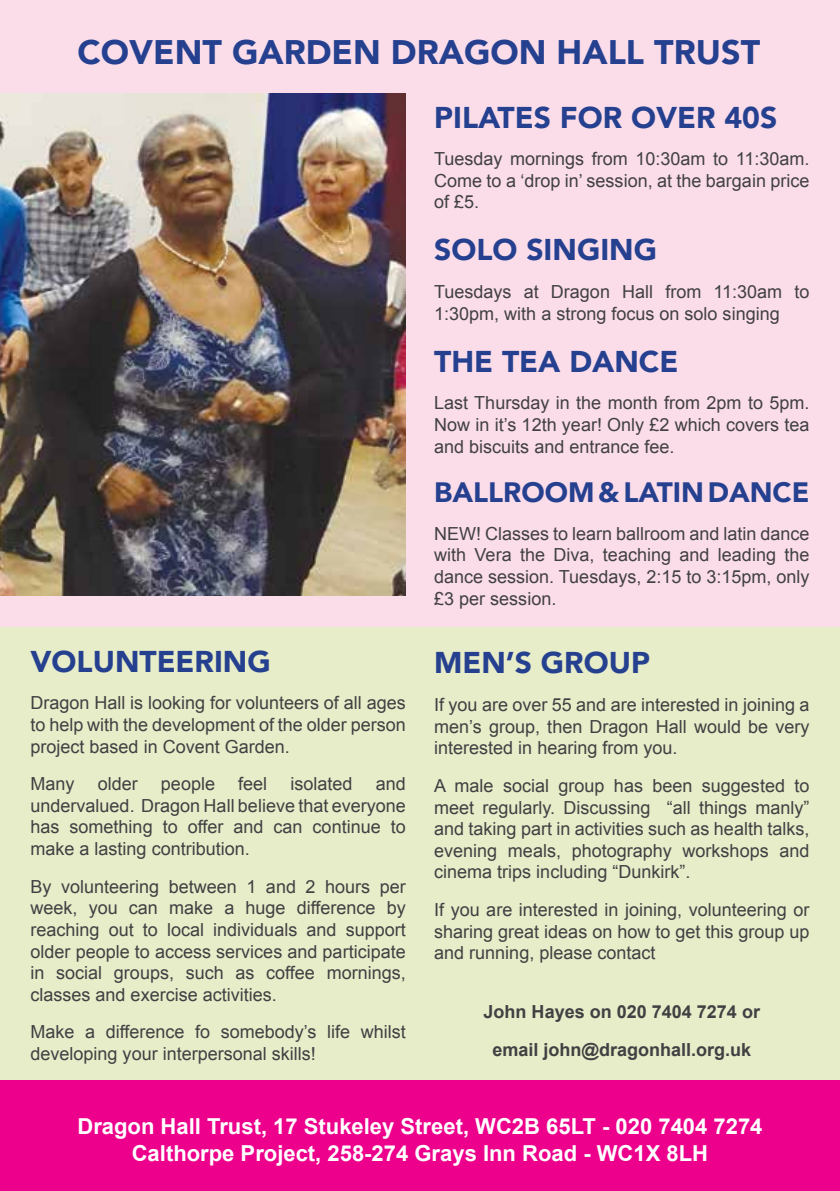
<style>
.page{position:relative;width:840px;height:1191px;background:#fff}
.page>*{position:absolute;margin:0;border:0;box-sizing:border-box;transform-origin:0 0}
.t1{font:900 34px "Avenir";color:#25408f}
.t2{font:900 30px "Avenir";color:#25408f}
.t3{font:900 28px "Avenir";color:#25408f}
.t4{font:700 22px/26.4px "Arial";color:#fff;text-align:center}
.t5{font:18px/21.6px "Arial";color:#414042;text-align:justify}
.t6{font:700 18px/37.6px "Arial";color:#414042;text-align:center}
</style>
<div class="page">
<div style="left:0;top:0;width:839px;height:626px;background:#fbddea"></div>
<div style="left:0;top:626px;width:839px;height:454px;background:#e7ecc9"></div>
<div style="left:0;top:1080px;width:839px;height:111px;background:#ec008c"></div>
<img style="left:0;top:94px;width:405px;height:501px">
<h1 class="t1" style="left:78px;top:23px;width:683px">COVENT GARDEN DRAGON HALL TRUST</h1>
<h2 class="t2" style="left:30px;top:635px;width:242px">VOLUNTEERING</h2>
<p class="t5" style="left:30px;top:692px;width:376px">Dragon Hall is looking for volunteers of all ages to help with the development of the older person project based in Covent Garden.</p>
<p class="t5" style="left:30px;top:773px;width:46px">Many</p>
<p class="t5" style="left:98px;top:773px;width:42px">older</p>
<p class="t5" style="left:161px;top:773px;width:56px">people</p>
<p class="t5" style="left:238px;top:773px;width:31px">feel</p>
<p class="t5" style="left:290px;top:773px;width:64px">isolated</p>
<p class="t5" style="left:30px;top:773px;width:376px;text-indent:345px">and undervalued. Dragon Hall believe that everyone has something to offer and can continue to make a lasting contribution.</p>
<p class="t5" style="left:30px;top:875px;width:376px">By volunteering between 1 and 2 hours per week, you can make a huge difference by reaching out to local individuals and support older people to access services and participate in social groups, such as coffee mornings, classes and exercise activities.</p>
<p class="t5" style="left:30px;top:1021px;width:376px">Make a difference fo somebody’s life whilst developing your interpersonal skills!</p>
<h2 class="t2" style="left:434px;top:91px;width:344px">PILATES FOR OVER 40S</h2>
<p class="t5" style="left:434px;top:148px;width:376px">Tuesday mornings from 10:30am to 11:30am.<br>Come to a ‘drop in’ session, at the bargain price of £5.</p>
<h2 class="t2" style="left:434px;top:224px;width:224px">SOLO SINGING</h2>
<p class="t5" style="left:434px;top:281px;width:376px">Tuesdays at Dragon Hall from 11:30am to<br>1:30pm, with a strong focus on solo singing</p>
<h2 class="t2" style="left:434px;top:335px;width:245px">THE TEA DANCE</h2>
<p class="t5" style="left:434px;top:392px;width:376px">Last Thursday in the month from 2pm to 5pm.<br>Now in it’s 12th year! Only £2 which covers tea and biscuits and entrance fee.</p>
<h3 class="t3" style="left:434px;top:468px;width:376px">BALLROOM &amp; LATIN DANCE</h3>
<p class="t5" style="left:434px;top:523px;width:376px">NEW! Classes to learn ballroom and latin dance with Vera the Diva, teaching and leading the dance session. Tuesdays, 2:15 to 3:15pm, only £3 per session.</p>
<h2 class="t2" style="left:434px;top:637px;width:217px">MEN’S GROUP</h2>
<p class="t5" style="left:434px;top:694px;width:376px">If you are over 55 and are interested in joining a men’s group, then Dragon Hall would be very interested in hearing from you.</p>
<p class="t5" style="left:434px;top:775px;width:376px">A male social group has been suggested to meet regularly. Discussing “all things manly” and taking part in activities such as health talks, evening meals, photography workshops and cinema trips including “Dunkirk”.</p>
<p class="t5" style="left:434px;top:899px;width:376px">If you are interested in joining, volunteering or sharing great ideas on how to get this group up and running, please contact</p>
<p class="t6" style="left:483px;top:994px;width:278px">John Hayes on 020 7404 7274 or email john@dragonhall.org.uk</p>
<p class="t4" style="left:77px;top:1114px;width:686px">Dragon Hall Trust, 17 Stukeley Street, WC2B 65LT - 020 7404 7274<br>Calthorpe Project, 258-274 Grays Inn Road - WC1X 8LH</p>
</div>
